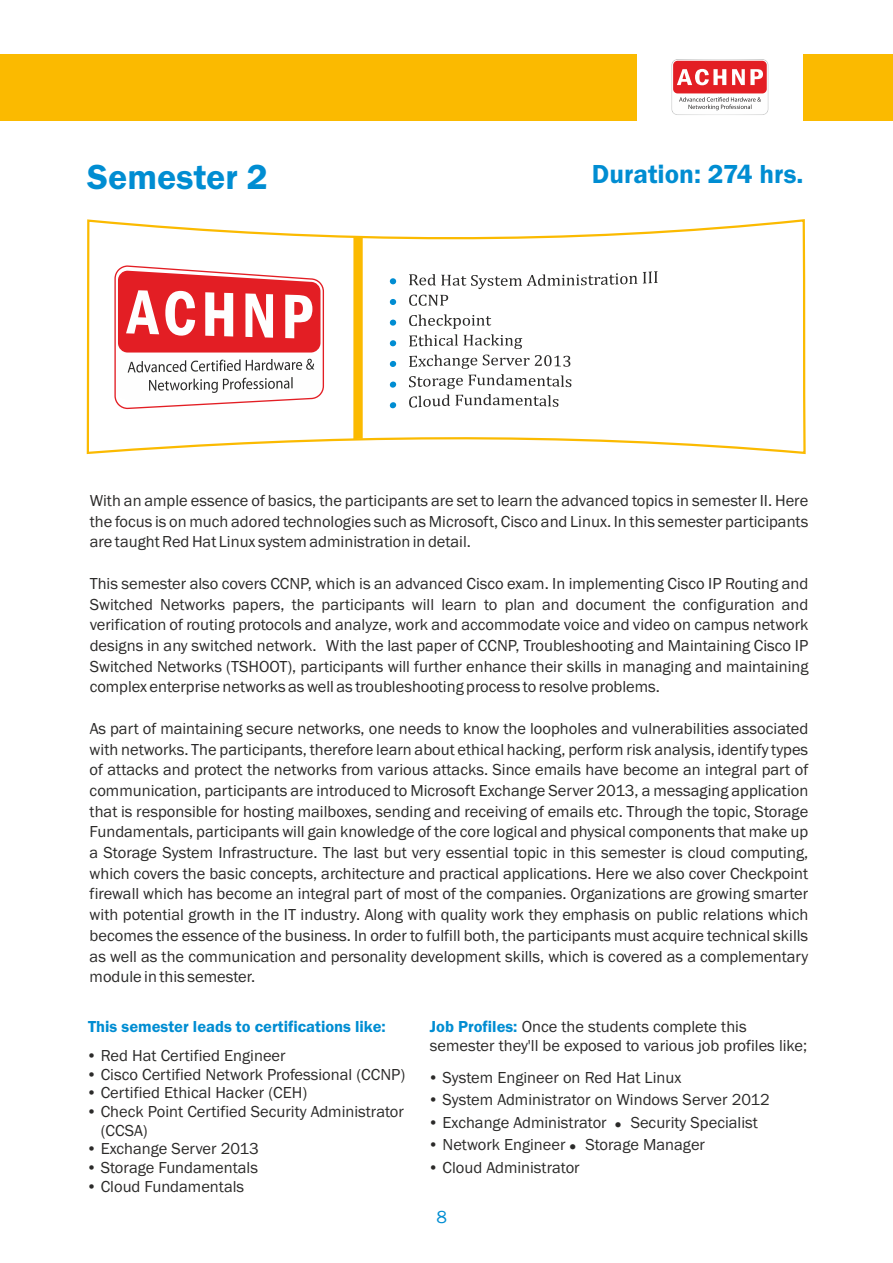
<style>
.page{position:relative;width:893px;height:1263px;background:#fff}
.page>*{position:absolute;margin:0;border:0;box-sizing:border-box;transform-origin:0 0}
.t1{font:600 36px "Franklin Gothic";color:#008dd2}
.t2{font:600 27px "Franklin Gothic";color:#008dd2}
.t3{font:18px "Franklin Gothic";color:#008dd2}
.t4{font:16.5px/20.7px "Franklin Gothic";color:#2b2a29;text-align:justify}
.t5{font:600 16.5px "Franklin Gothic";color:#008dd2}
.s1{font-weight:600;color:#008dd2}
</style>
<div class="page">
<svg style="left:671px;top:59px;width:97px;height:56px"></svg>
<div style="left:0;top:54px;width:636px;height:66px;background:#fbba00"></div>
<div style="left:804px;top:54px;width:89px;height:66px;background:#fbba00"></div>
<svg style="left:86px;top:219px;width:720px;height:236px"></svg>
<h1 class="t1" style="left:87px;top:163px;width:182px">Semester 2</h1>
<h2 class="t2" style="left:592px;top:164px;width:213px">Duration: 274 hrs.</h2>
<p class="t4" style="left:90px;top:491px;width:720px">With an ample essence of basics, the participants are set to learn the advanced topics in semester II. Here the focus is on much adored technologies such as Microsoft, Cisco and Linux. In this semester participants are taught Red Hat Linux system administration in detail.</p>
<p class="t4" style="left:90px;top:574px;width:720px">This semester also covers CCNP, which is an advanced Cisco exam. In implementing Cisco IP Routing and Switched Networks papers, the participants will learn to plan and document the configuration and verification of routing protocols and analyze, work and accommodate voice and video on campus network designs in any switched network. With the last paper of CCNP, Troubleshooting and Maintaining Cisco IP Switched Networks (TSHOOT), participants will further enhance their skills in managing and maintaining complex enterprise networks as well as troubleshooting process to resolve problems.</p>
<p class="t4" style="left:90px;top:719px;width:720px">As part of maintaining secure networks, one needs to know the loopholes and vulnerabilities associated with networks. The participants, therefore learn about ethical hacking, perform risk analysis, identify types of attacks and protect the networks from various attacks. Since emails have become an integral part of communication, participants are introduced to Microsoft Exchange Server 2013, a messaging application that is responsible for hosting mailboxes, sending and receiving of emails etc. Through the topic, Storage Fundamentals, participants will gain knowledge of the core logical and physical components that make up a Storage System Infrastructure. The last but very essential topic in this semester is cloud computing, which covers the basic concepts, architecture and practical applications. Here we also cover Checkpoint firewall which has become an integral part of most of the companies. Organizations are growing smarter with potential growth in the IT industry. Along with quality work they emphasis on public relations which becomes the essence of the business. In order to fulfill both, the participants must acquire technical skills as well as the communication and personality development skills, which is covered as a complementary module in this semester.</p>
<p class="t5" style="left:88px;top:1020px;width:299px">This semester leads to certifications like:</p>
<p class="t4" style="left:101px;top:1047px;width:306px;line-height:18.8px;text-align:left">Red Hat Certified Engineer<br>Cisco Certified Network Professional (CCNP)<br>Certified Ethical Hacker (CEH)<br>Check Point Certified Security Administrator (CCSA)<br>Exchange Server 2013<br>Storage Fundamentals<br>Cloud Fundamentals</p>
<p class="t4" style="left:430px;top:1018px;width:379px;line-height:18.8px"><span class="s1">Job Profiles:</span> Once the students complete this semester they'll be exposed to various job profiles like;</p>
<p class="t4" style="left:443px;top:1067px;width:329px;line-height:22.5px;text-align:left">System Engineer on Red Hat Linux<br>System Administrator on Windows Server 2012<br>Exchange Administrator ● Security Specialist Network Engineer ● Storage Manager<br>Cloud Administrator</p>
<p class="t3" style="left:437px;top:1210px;width:12px">8</p>
</div>
